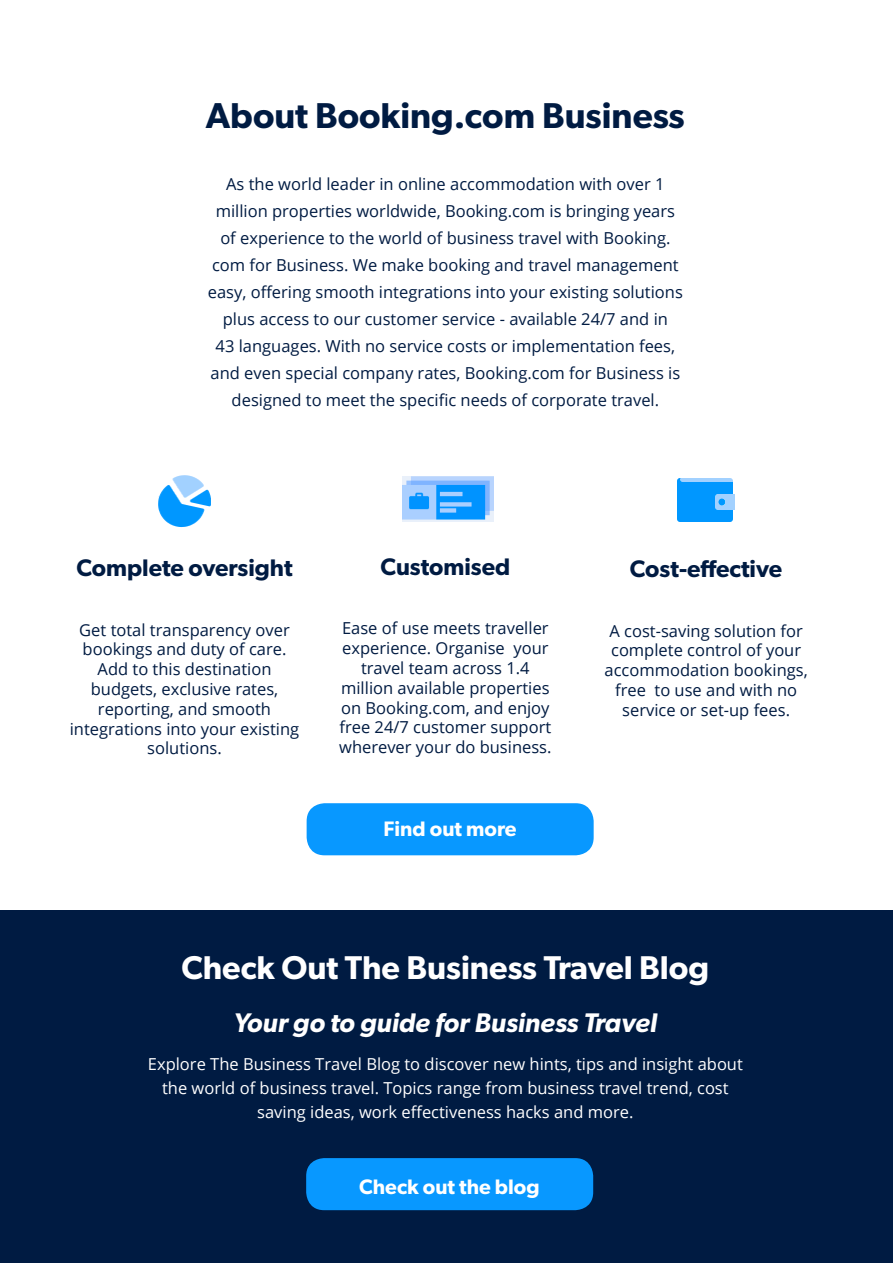
<style>
.page{position:relative;width:893px;height:1263px;background:#fff}
.page>*{position:absolute;margin:0;border:0;box-sizing:border-box;transform-origin:0 0}
.t1{font:600 36px "Gibson";color:#001b42}
.t2{font:600 33px "Gibson";color:#fff}
.t3{font:italic 600 27px "Gibson";color:#fff}
.t4{font:600 24px "Gibson";color:#001b42}
.t5{font:600 21px "Gibson";color:#fff}
.t6{font:16.5px/19.8px "Open Sans";color:#001b42;text-align:center}
.t7{font:16.5px/24px "Open Sans";color:#fff;text-align:center}
</style>
<div class="page">
<div style="left:0;top:910px;width:893px;height:353px;background:#001b42"></div>
<img style="left:158px;top:475px;width:53px;height:52px">
<img style="left:678px;top:478px;width:56px;height:44px">
<div style="left:307px;top:803px;width:287px;height:52px;background:#0898ff;border-radius:18px"></div>
<img style="left:403px;top:477px;width:91px;height:44px">
<div style="left:306px;top:1158px;width:287px;height:52px;background:#0898ff;border-radius:18px"></div>
<h1 class="t1" style="left:206px;top:94px;width:481px">About Booking.com Business</h1>
<p class="t6" style="left:208px;top:170px;width:477px;line-height:27px">As the world leader in online accommodation with over 1 million properties worldwide, Booking.com is bringing years of experience to the world of business travel with Booking. com for Business. We make booking and travel management easy, offering smooth integrations into your existing solutions plus access to our customer service - available 24/7 and in<br>43 languages. With no service costs or implementation fees, and even special company rates, Booking.com for Business is designed to meet the specific needs of corporate travel.</p>
<h3 class="t4" style="left:76px;top:554px;width:218px">Complete oversight</h3>
<p class="t6" style="left:70px;top:619px;width:231px">Get total transparency over bookings and duty of care.<br>Add to this destination budgets, exclusive rates, reporting, and smooth integrations into your existing solutions.</p>
<h3 class="t4" style="left:380px;top:552px;width:131px">Customised</h3>
<p class="t6" style="left:339px;top:618px;width:214px">Ease of use meets traveller experience. Organise your travel team across 1.4 million available properties on Booking.com, and enjoy free 24/7 customer support wherever your do business.</p>
<p class="t5" style="left:384px;top:816px;width:135px">Find out more</p>
<h3 class="t4" style="left:630px;top:554px;width:154px">Cost-effective</h3>
<p class="t6" style="left:605px;top:620px;width:205px">A cost-saving solution for complete control of your accommodation bookings, free to use and with no service or set-up fees.</p>
<h2 class="t2" style="left:181px;top:947px;width:529px">Check Out The Business Travel Blog</h2>
<h3 class="t3" style="left:234px;top:1006px;width:425px">Your go to guide for Business Travel</h3>
<p class="t7" style="left:148px;top:1051px;width:597px">Explore The Business Travel Blog to discover new hints, tips and insight about the world of business travel. Topics range from business travel trend, cost saving ideas, work effectiveness hacks and more.</p>
<p class="t5" style="left:359px;top:1174px;width:182px">Check out the blog</p>
</div>
